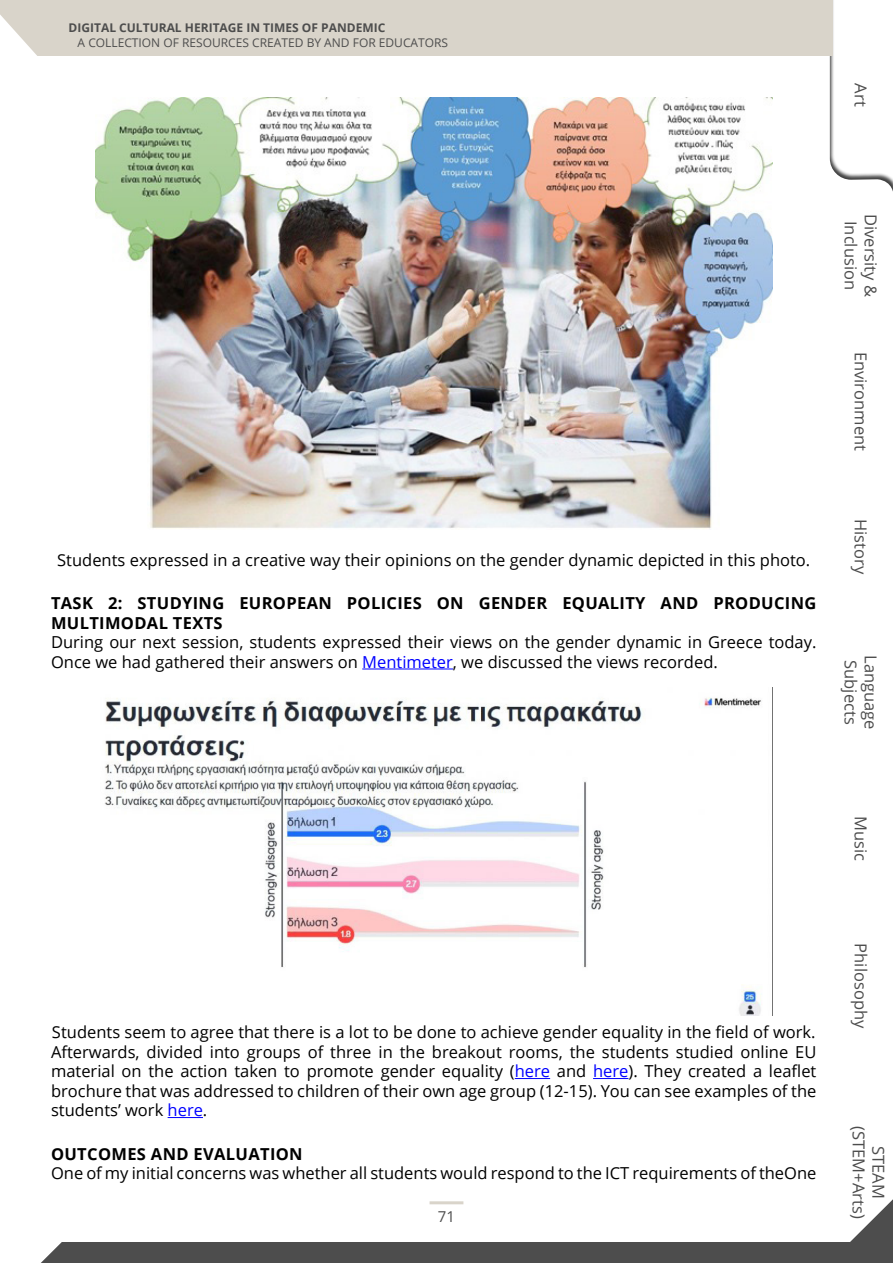
<style>
.page{position:relative;width:893px;height:1263px;background:#fff}
.page>*{position:absolute;margin:0;border:0;box-sizing:border-box;transform-origin:0 0}
.t1{font:16.5px/19.5px "Open Sans";color:#000}
.t2{font:700 16.5px/19.5px "Open Sans";letter-spacing:.02em;color:#000}
.t3{font:16.5px/19.8px "Open Sans";color:#4d4d4d;text-align:center}
.t4{font:15px "Open Sans";color:#4d4d4d}
.t5{font:12px "Open Sans";color:#4d4d4d}
.t6{font:700 12px "Open Sans";color:#4d4d4d}
.s1{color:#00f}
</style>
<div class="page">
<div style="left:817px;top:0;width:76px;height:207px;background:#000;opacity:.75"></div>
<div style="left:0;top:0;width:832px;height:56px;background:#d9d4ca"></div>
<div style="left:0;top:1242px;width:893px;height:21px;background:#4d4d4d"></div>
<svg style="left:0;top:1242px;width:62px;height:21px"></svg>
<hr style="left:430px;top:1201px;width:33px;height:3px;background:#d9d4ca">
<svg style="left:0;top:15px;width:37px;height:41px"></svg>
<svg style="left:850px;top:1199px;width:43px;height:43px"></svg>
<hr style="left:362px;top:668px;width:91px;height:1px;background:#00f">
<hr style="left:515px;top:1078px;width:35px;height:1px;background:#00f">
<hr style="left:593px;top:1078px;width:35px;height:1px;background:#00f">
<hr style="left:168px;top:1117px;width:35px;height:1px;background:#00f">
<img style="left:95px;top:98px;width:677px;height:431px">
<img style="left:105px;top:697px;width:656px;height:318px">
<p class="t6" style="left:69px;top:19px;width:318px">DIGITAL CULTURAL HERITAGE IN TIMES OF PANDEMIC</p>
<p class="t5" style="left:78px;top:34px;width:372px">A COLLECTION OF RESOURCES CREATED BY AND FOR EDUCATORS</p>
<p class="t3" style="left:871px;top:83px;width:25px;rotate:90deg">Art</p>
<p class="t3" style="left:881px;top:214px;width:84px;rotate:90deg">Diversity &amp;<br>Inclusion</p>
<p class="t3" style="left:871px;top:352px;width:101px;rotate:90deg">Environment</p>
<p class="t1" style="left:57px;top:550px;width:755px">Students expressed in a creative way their opinions on the gender dynamic depicted in this photo.</p>
<p class="t2" style="left:51px;top:593px;width:767px">TASK 2: STUDYING EUROPEAN POLICIES ON GENDER EQUALITY AND PRODUCING<br>MULTIMODAL TEXTS</p>
<p class="t1" style="left:51px;top:632px;width:767px">During our next session, students expressed their views on the gender dynamic in Greece today.<br>Once we had gathered their answers on <span class="s1">Mentimeter</span>, we discussed the views recorded.</p>
<p class="t3" style="left:871px;top:519px;width:57px;rotate:90deg">History</p>
<p class="t3" style="left:881px;top:655px;width:76px;rotate:90deg">Language<br>Subjects</p>
<p class="t1" style="left:51px;top:1022px;width:767px;text-align:justify">Students seem to agree that there is a lot to be done to achieve gender equality in the field of work.<br>Afterwards, divided into groups of three in the breakout rooms, the students studied online EU material on the action taken to promote gender equality (<span class="s1">here</span> and <span class="s1">here</span>). They created a leaflet brochure that was addressed to children of their own age group (12-15). You can see examples of the students’ work <span class="s1">here</span>.</p>
<p class="t2" style="left:51px;top:1144px;width:253px">OUTCOMES AND EVALUATION</p>
<p class="t1" style="left:51px;top:1163px;width:767px">One of my initial concerns was whether all students would respond to the ICT requirements of theOne</p>
<p class="t4" style="left:438px;top:1206px;width:19px">71</p>
<p class="t3" style="left:871px;top:816px;width:46px;rotate:90deg">Music</p>
<p class="t3" style="left:871px;top:943px;width:86px;rotate:90deg">Philosophy</p>
<p class="t3" style="left:889px;top:1126px;width:94px;rotate:90deg">STEAM (STEM+Arts)</p>
</div>
